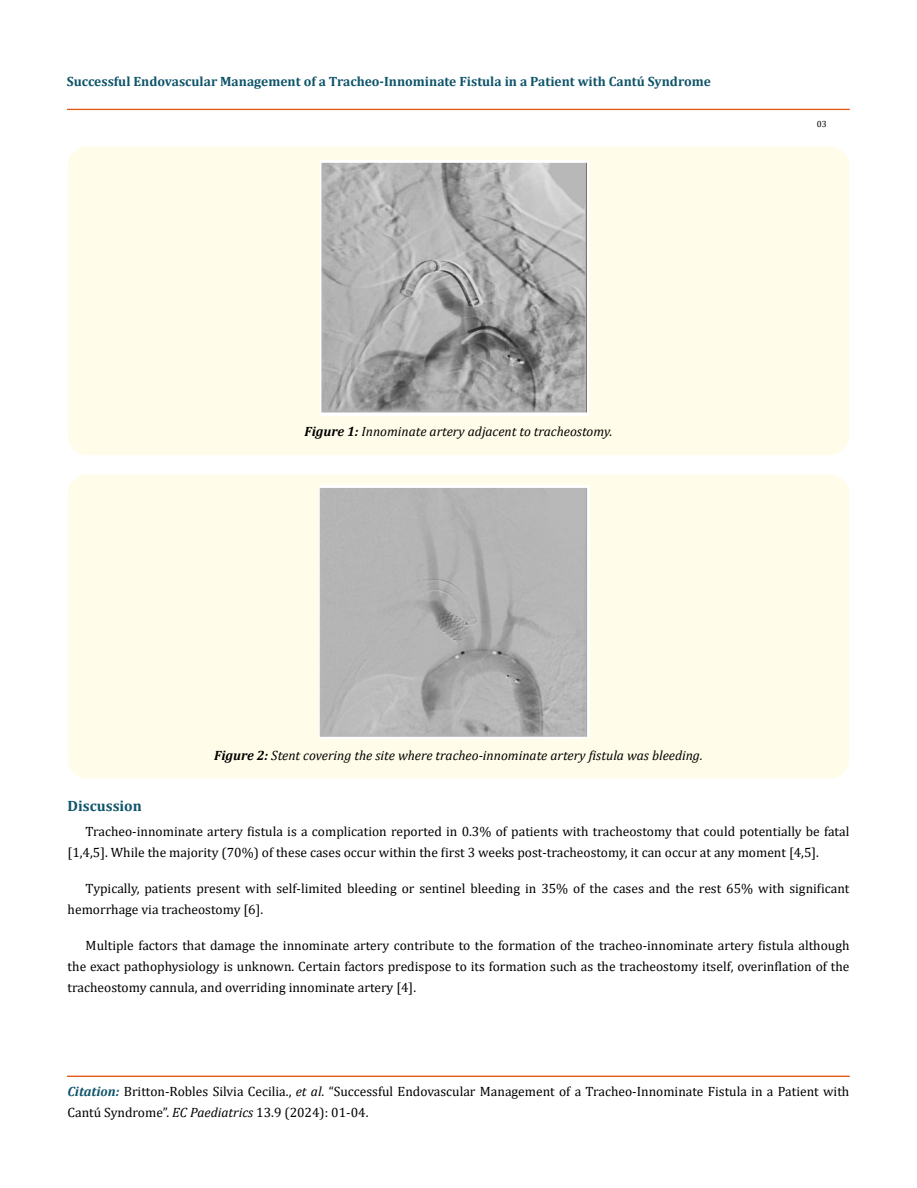
<style>
.page{position:relative;width:917px;height:1188px;background:#fff}
.page>*{position:absolute;margin:0;border:0;box-sizing:border-box;transform-origin:0 0}
.t1{font:700 15px "Cambria";color:#0e546a}
.t2{font:13.5px/21px "Cambria";color:#000}
.t3{font:italic 13.5px "Cambria";color:#000}
.t4{font:700 13.5px "Cambria";color:#0e546a}
.t5{font:9px "Cambria";color:#000}
.s1{font-weight:700}
.s2{font-weight:700;font-style:italic;color:#0e546a}
.s3{font-style:italic}
</style>
<div class="page">
<div style="left:67px;top:109px;width:782px;height:1px;border:1px solid #e05d1a"></div>
<div style="left:67px;top:1076px;width:782px;height:1px;border:1px solid #e05d1a"></div>
<div style="left:68px;top:147px;width:781px;height:308px;background:#fffde9;border-radius:19px"></div>
<img style="left:320px;top:160px;width:268px;height:256px">
<div style="left:68px;top:474px;width:781px;height:304px;background:#fffde9;border-radius:19px"></div>
<img style="left:319px;top:485px;width:270px;height:253px">
<p class="t4" style="left:67px;top:72px;width:645px">Successful Endovascular Management of a Tracheo-Innominate Fistula in a Patient with Cantú Syndrome</p>
<p class="t5" style="left:816px;top:118px;width:11px">03</p>
<p class="t3" style="left:304px;top:422px;width:309px"><span class="s1">Figure 1:</span> Innominate artery adjacent to tracheostomy.</p>
<p class="t3" style="left:214px;top:745px;width:490px"><span class="s1">Figure 2:</span> Stent covering the site where tracheo-innominate artery fistula was bleeding.</p>
<p class="t1" style="left:68px;top:795px;width:76px">Discussion</p>
<p class="t2" style="left:68px;top:821px;width:783px;text-indent:18px">Tracheo-innominate artery fistula is a complication reported in 0.3% of patients with tracheostomy that could potentially be fatal [1,4,5]. While the majority (70%) of these cases occur within the first 3 weeks post-tracheostomy, it can occur at any moment [4,5].</p>
<p class="t2" style="left:68px;top:878px;width:783px;text-indent:18px">Typically, patients present with self-limited bleeding or sentinel bleeding in 35% of the cases and the rest 65% with significant hemorrhage via tracheostomy [6].</p>
<p class="t2" style="left:68px;top:935px;width:783px;text-align:justify;text-indent:18px">Multiple factors that damage the innominate artery contribute to the formation of the tracheo-innominate artery fistula although the exact pathophysiology is unknown. Certain factors predispose to its formation such as the tracheostomy itself, overinflation of the tracheostomy cannula, and overriding innominate artery [4].</p>
<p class="t2" style="left:68px;top:1081px;width:783px"><span class="s2">Citation:</span> Britton-Robles Silvia Cecilia., <span class="s3">et al</span>. “Successful Endovascular Management of a Tracheo-Innominate Fistula in a Patient with<br>Cantú Syndrome”. <span class="s3">EC Paediatrics</span> 13.9 (2024): 01-04.</p>
</div>
